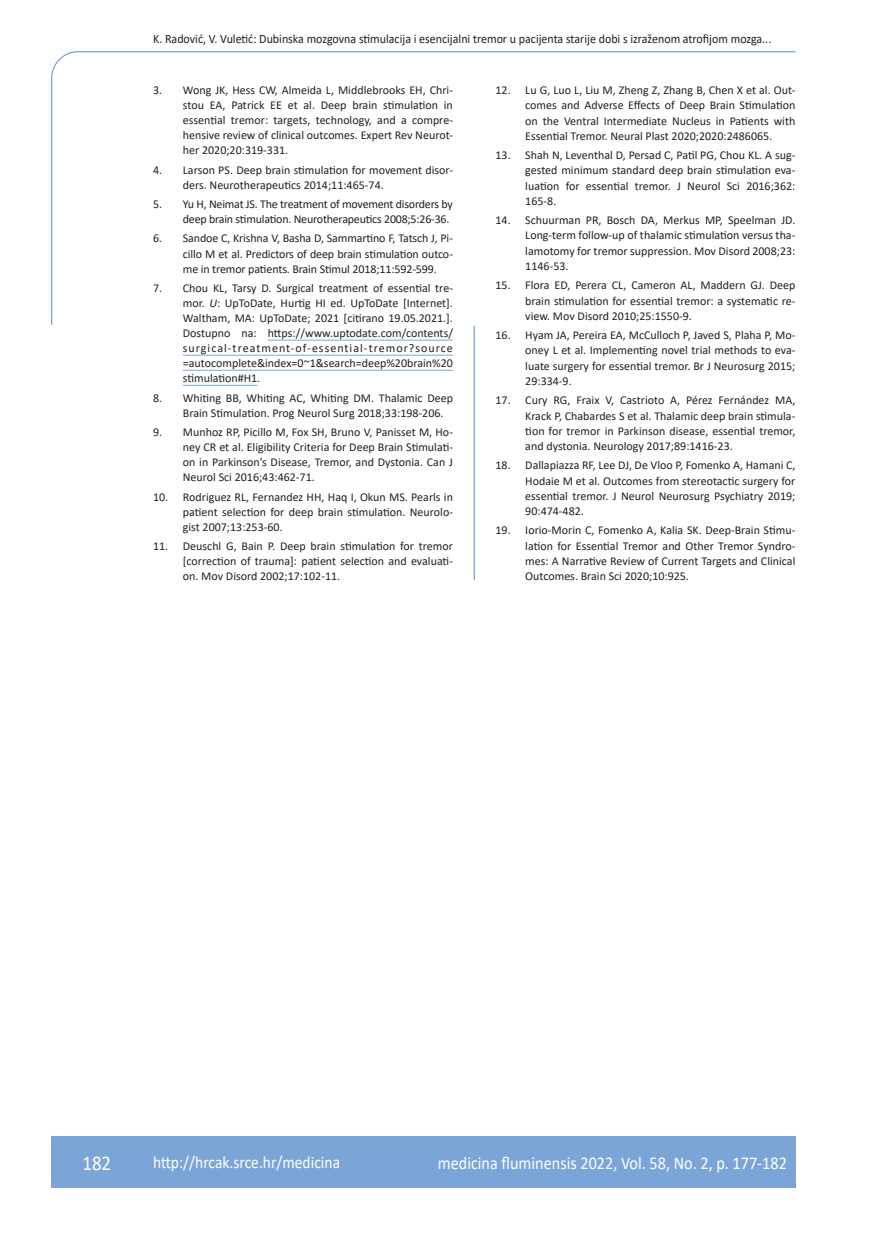
<style>
.page{position:relative;width:872px;height:1234px;background:#fff}
.page>*{position:absolute;margin:0;border:0;box-sizing:border-box;transform-origin:0 0}
.t1{font:21px "Calibri";color:#fff;scale:.9 1}
.t2{font:18px "Calibri";color:#fff;scale:.9 1}
.t3{font:17.25px "Calibri";color:#fff;scale:.9 1}
.glava{font:12.75px "Calibri";color:#231f20;scale:.94 1}
.literatura{font:12px/15.1px "Calibri";color:#231f20;text-align:justify}
.literatura-2{font:12px/15px "Calibri";letter-spacing:-.02em;color:#231f20;text-align:right}
.s1{font-style:italic}
</style>
<div class="page">
<svg style="left:51px;top:51px;width:745px;height:274px"></svg>
<hr style="left:473px;top:325px;width:2px;height:255px;background:#7ca5d7">
<div style="left:51px;top:1135px;width:744px;height:51px;background:#7ca5d7"></div>
<hr style="left:268px;top:339px;width:185px;height:1px;background:#7ca5d7">
<hr style="left:183px;top:355px;width:270px;height:1px;background:#7ca5d7">
<hr style="left:183px;top:370px;width:270px;height:1px;background:#7ca5d7">
<hr style="left:183px;top:385px;width:74px;height:1px;background:#7ca5d7">
<p class="glava" style="left:153px;top:29px;width:659px">K. Radović, V. Vuletić: Dubinska mozgovna stimulacija i esencijalni tremor u pacijenta starije dobi s izraženom atrofijom mozga...</p>
<p class="literatura" style="left:183px;top:82px;width:271px;text-indent:-30px">3. Wong JK, Hess CW, Almeida L, Middlebrooks EH, Chri&shy;stou EA, Patrick EE et al. Deep brain stimulation in essential tremor: targets, technology, and a compre&shy;hensive review of clinical outcomes. Expert Rev Neurot&shy;her 2020;20:319-331.</p>
<p class="literatura" style="left:183px;top:162px;width:271px;text-indent:-30px">4. Larson PS. Deep brain stimulation for movement disor&shy;ders. Neurotherapeutics 2014;11:465-74.</p>
<p class="literatura-2" style="left:153px;top:196px;width:301px">5. Yu H, Neimat JS. The treatment of movement disorders by deep brain stimulation. Neurotherapeutics 2008;5:26-36.</p>
<p class="literatura" style="left:183px;top:231px;width:271px;text-indent:-30px">6. Sandoe C, Krishna V, Basha D, Sammartino F, Tatsch J, Pi&shy;cillo M et al. Predictors of deep brain stimulation outco&shy;me in tremor patients. Brain Stimul 2018;11:592-599.</p>
<p class="literatura" style="left:183px;top:280px;width:271px;text-indent:-30px">7. Chou KL, Tarsy D. Surgical treatment of essential tre&shy;mor. <span class="s1">U</span>: UpToDate, Hurtig HI ed. UpToDate [Internet].<br>Waltham, MA: UpToDate; 2021 [citirano 19.05.2021.].<br>Dostupno na: https://www.uptodate.com/contents/ surgical-treatment-of-essential-tremor?source =autocomplete&amp;index=0~1&amp;search=deep%20brain%20 stimulation#H1.</p>
<p class="literatura" style="left:183px;top:390px;width:271px;text-indent:-30px">8. Whiting BB, Whiting AC, Whiting DM. Thalamic Deep<br>Brain Stimulation. Prog Neurol Surg 2018;33:198-206.</p>
<p class="literatura" style="left:183px;top:424px;width:271px;text-indent:-30px">9. Munhoz RP, Picillo M, Fox SH, Bruno V, Panisset M, Ho&shy;ney CR et al. Eligibility Criteria for Deep Brain Stimulati&shy;on in Parkinson’s Disease, Tremor, and Dystonia. Can J Neurol Sci 2016;43:462-71.</p>
<p class="literatura" style="left:183px;top:488px;width:271px;text-indent:-30px">10. Rodriguez RL, Fernandez HH, Haq I, Okun MS. Pearls in patient selection for deep brain stimulation. Neurolo&shy;gist 2007;13:253-60.</p>
<p class="literatura" style="left:183px;top:538px;width:271px;text-indent:-30px">11. Deuschl G, Bain P. Deep brain stimulation for tremor [correction of trauma]: patient selection and evaluati&shy;on. Mov Disord 2002;17:102-11.</p>
<p class="literatura" style="left:525px;top:82px;width:271px;text-indent:-30px">12. Lu G, Luo L, Liu M, Zheng Z, Zhang B, Chen X et al. Out&shy;comes and Adverse Effects of Deep Brain Stimulation on the Ventral Intermediate Nucleus in Patients with Essential Tremor. Neural Plast 2020;2020:2486065.</p>
<p class="literatura" style="left:525px;top:147px;width:272px;text-indent:-30px">13. Shah N, Leventhal D, Persad C, Patil PG, Chou KL. A sug&shy;gested minimum standard deep brain stimulation eva&shy;luation for essential tremor. J Neurol Sci 2016;362:<br>165-8.</p>
<p class="literatura" style="left:525px;top:212px;width:272px;text-indent:-30px">14. Schuurman PR, Bosch DA, Merkus MP, Speelman JD.<br>Long-term follow-up of thalamic stimulation versus tha&shy;lamotomy for tremor suppression. Mov Disord 2008;23:<br>1146-53.</p>
<p class="literatura" style="left:525px;top:277px;width:272px;text-indent:-30px">15. Flora ED, Perera CL, Cameron AL, Maddern GJ. Deep brain stimulation for essential tremor: a systematic re&shy;view. Mov Disord 2010;25:1550-9.</p>
<p class="literatura" style="left:525px;top:327px;width:271px;text-indent:-30px">16. Hyam JA, Pereira EA, McCulloch P, Javed S, Plaha P, Mo&shy;oney L et al. Implementing novel trial methods to eva&shy;luate surgery for essential tremor. Br J Neurosurg 2015; 29:334-9.</p>
<p class="literatura" style="left:525px;top:392px;width:271px;text-indent:-30px">17. Cury RG, Fraix V, Castrioto A, Pérez Fernández MA, Krack P, Chabardes S et al. Thalamic deep brain stimula&shy;tion for tremor in Parkinson disease, essential tremor, and dystonia. Neurology 2017;89:1416-23.</p>
<p class="literatura" style="left:525px;top:457px;width:271px;text-indent:-30px">18. Dallapiazza RF, Lee DJ, De Vloo P, Fomenko A, Hamani C, Hodaie M et al. Outcomes from stereotactic surgery for essential tremor. J Neurol Neurosurg Psychiatry 2019; 90:474-482.</p>
<p class="literatura" style="left:525px;top:522px;width:272px;text-indent:-30px">19. Iorio-Morin C, Fomenko A, Kalia SK. Deep-Brain Stimu&shy;lation for Essential Tremor and Other Tremor Syndro&shy;mes: A Narrative Review of Current Targets and Clinical Outcomes. Brain Sci 2020;10:925.</p>
<p class="t1" style="left:82px;top:1147px;width:33px">182</p>
<p class="t3" style="left:153px;top:1149px;width:209px">http://hrcak.srce.hr/medicina</p>
<p class="t2" style="left:438px;top:1149px;width:389px">medicina fluminensis 2022, Vol. 58, No. 2, p. 177-182</p>
</div>
